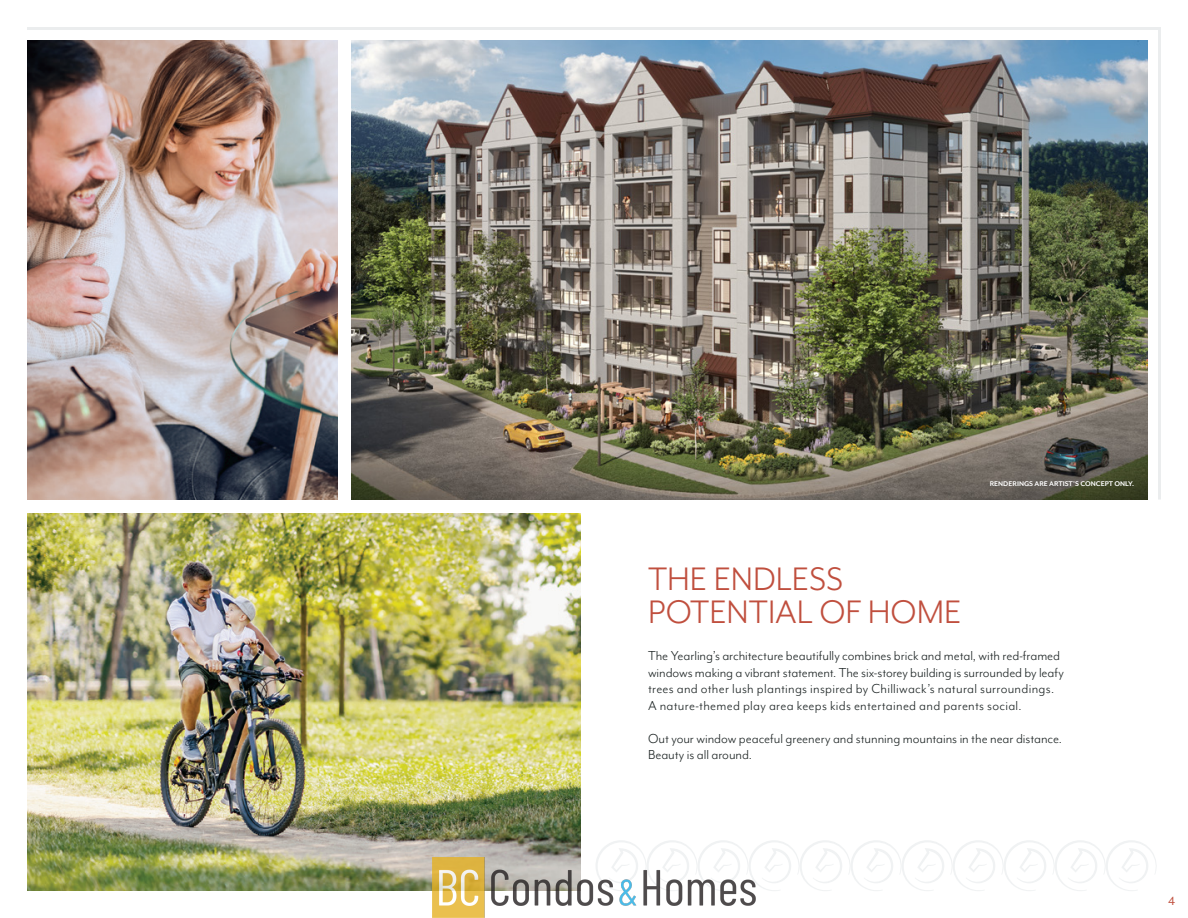
<style>
.page{position:relative;width:1188px;height:918px;background:#fff}
.page>*{position:absolute;margin:0;border:0;box-sizing:border-box;transform-origin:0 0}
.t1{font:37.5px/33px "Mr Eaves Mod OT";color:#c04f3e}
.t2{font:15px/16.5px "Mr Eaves Mod OT";color:#1f2626}
.t3{font:13.5px "Mr Eaves Mod OT";color:#c04f3e}
.t4{font:700 7.8px "Mr Eaves Mod OT";color:#fff}
</style>
<div class="page">
<img style="left:27px;top:513px;width:553px;height:378px">
<img style="left:27px;top:27px;width:1134px;height:473px">
<svg style="left:597px;top:840px;width:560px;height:51px"></svg>
<img style="left:432px;top:858px;width:324px;height:60px">
<p class="t4" style="left:990px;top:479px;width:146px">RENDERINGS ARE ARTIST’S CONCEPT ONLY.</p>
<p class="t1" style="left:648px;top:562px;width:315px">THE ENDLESS<br>POTENTIAL OF HOME</p>
<p class="t2" style="left:648px;top:647px;width:417px">The Yearling’s architecture beautifully combines brick and metal, with red-framed windows making a vibrant statement. The six-storey building is surrounded by leafy trees and other lush plantings inspired by Chilliwack’s natural surroundings.<br>A nature-themed play area keeps kids entertained and parents social.</p>
<p class="t2" style="left:648px;top:730px;width:416px">Out your window peaceful greenery and stunning mountains in the near distance.<br>Beauty is all around.</p>
<p class="t3" style="left:1168px;top:894px;width:8px">4</p>
</div>
